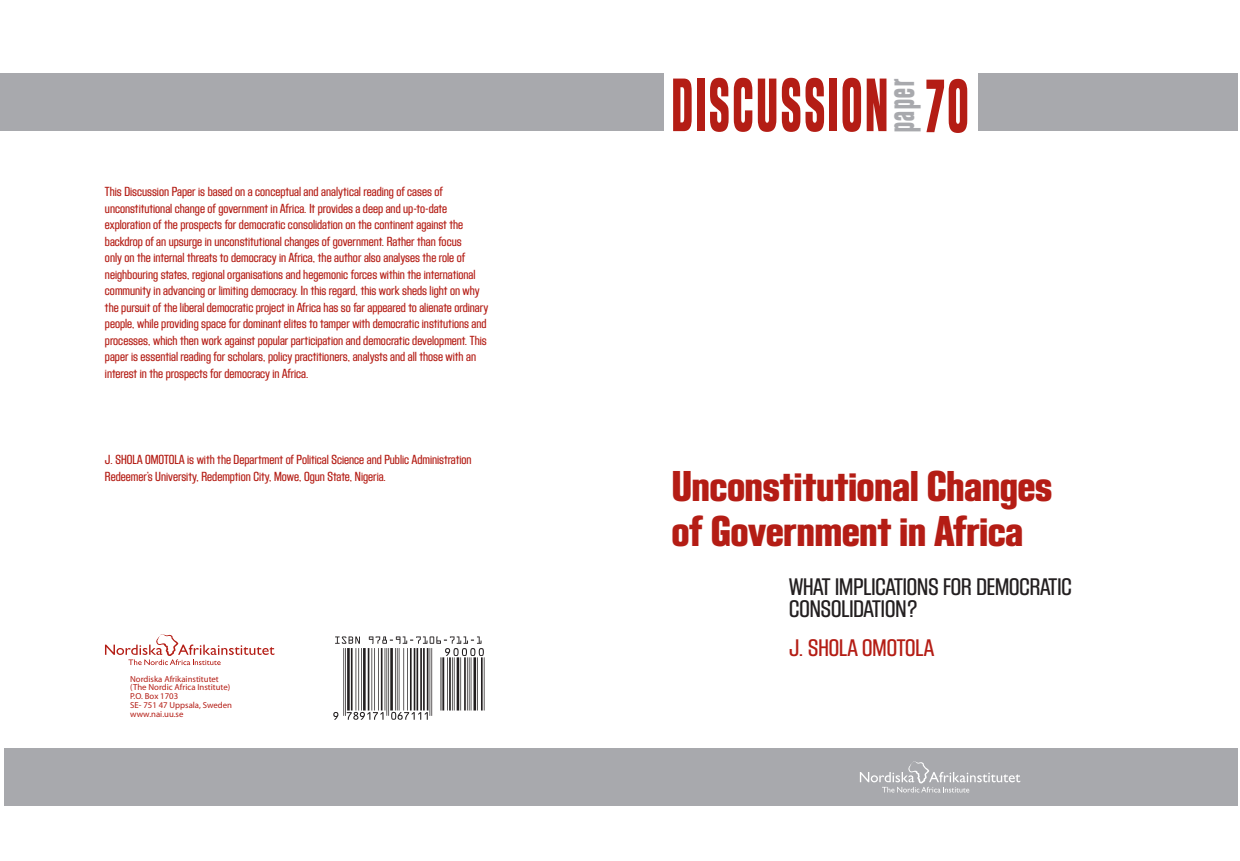
<style>
.page{position:relative;width:1240px;height:861px;background:#fff}
.page>*{position:absolute;margin:0;border:0;box-sizing:border-box;transform-origin:0 0}
.t1{font:78.75px "Block Gothic Ex Bold Cond";color:#b41d15;scale:.66 1}
.t2{font:45px/45px "Block Gothic Ex Bold Cond";color:#b41d15;scale:1.1 1}
.t3{font:41.25px "Block Gothic Ex Bold Cond";letter-spacing:.06em;color:#a8a9ad;scale:.66 1}
.t4{font:25px/22.5px "Block Gothic Med Cond";color:#231f20}
.t5{font:25px "Block Gothic Med Cond";color:#b41d15}
.t6{font:13.75px/16.5px "Block Gothic Med Cond";color:#b41d15}
.t7{font:8.75px/8.8px "Myriad Pro";color:#b41d15}
</style>
<div class="page">
<svg style="left:333px;top:636px;width:151px;height:83px"></svg>
<svg style="left:105px;top:634px;width:169px;height:31px"></svg>
<div style="left:0;top:73px;width:663px;height:58px;background:#a8a9ad"></div>
<div style="left:4px;top:748px;width:1233px;height:57px;background:#a8a9ad"></div>
<svg style="left:859px;top:761px;width:161px;height:31px"></svg>
<div style="left:977px;top:73px;width:260px;height:58px;background:#a8a9ad"></div>
<p class="t6" style="left:105px;top:184px;width:385px">This Discussion Paper is based on a conceptual and analytical reading of cases of unconstitutional change of government in Africa. It provides a deep and up-to-date exploration of the prospects for democratic consolidation on the continent against the backdrop of an upsurge in unconstitutional changes of government. Rather than focus<br>only on the internal threats to democracy in Africa, the author also analyses the role of neighbouring states, regional organisations and hegemonic forces within the international community in advancing or limiting democracy. In this regard, this work sheds light on why the pursuit of the liberal democratic project in Africa has so far appeared to alienate ordinary people, while providing space for dominant elites to tamper with democratic institutions and processes, which then work against popular participation and democratic development. This paper is essential reading for scholars, policy practitioners, analysts and all those with an interest in the prospects for democracy in Africa.</p>
<p class="t6" style="left:105px;top:452px;width:368px">J. SHOLA OMOTOLA is with the Department of Political Science and Public Administration<br>Redeemer’s University, Redemption City, Mowe, Ogun State, Nigeria.</p>
<p class="t7" style="left:130px;top:674px;width:103px">Nordiska Afrikainstitutet (The Nordic Africa Institute)<br>P.O. Box 1703<br>SE- 751 47 Uppsala, Sweden www.nai.uu.se</p>
<h1 class="t1" style="left:671px;top:63px;width:329px">discussion</h1>
<h3 class="t3" style="left:878px;top:132px;width:82px;rotate:-90deg">paper</h3>
<h1 class="t1" style="left:924px;top:64px;width:69px">70</h1>
<h2 class="t2" style="left:671px;top:465px;width:347px">Unconstitutional Changes of Government in Africa</h2>
<h3 class="t4" style="left:789px;top:576px;width:284px">WHAT IMPLICATIONS FOR DEMOCRATIC<br>CONSOLIDATION?</h3>
<h3 class="t5" style="left:789px;top:635px;width:146px">J. SHOLA OMOTOLA</h3>
</div>
